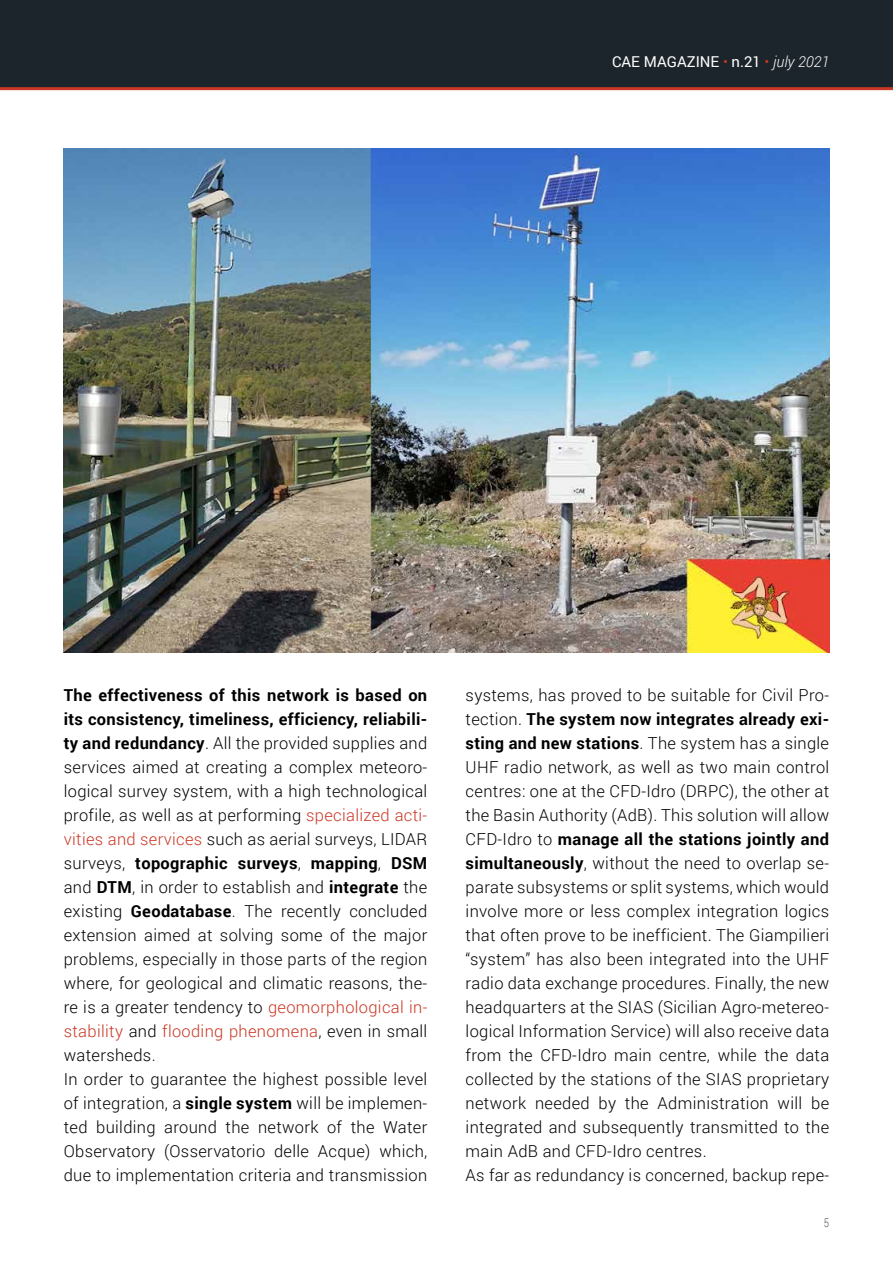
<style>
.page{position:relative;width:893px;height:1263px;background:#fff}
.page>*{position:absolute;margin:0;border:0;box-sizing:border-box;transform-origin:0 0}
.t1{font:300 16.5px/24px "Roboto";letter-spacing:.02em;color:#000}
.t2{font:15px "Roboto";color:#fff}
.t3{font:300 12px "Roboto";color:#575756;scale:.8 1}
.s1{font-weight:300;color:#ca3725}
.s2{font-weight:300;font-style:italic}
.s3{font-weight:700}
.s4{color:#ca3725}
</style>
<div class="page">
<div style="left:0;top:0;width:893px;height:88px;background:#1d252c"></div>
<hr style="left:0;top:87px;width:893px;height:3px;background:#ca3725">
<img style="left:64px;top:149px;width:765px;height:504px">
<p class="t2" style="left:612px;top:52px;width:219px">CAE MAGAZINE <span class="s1">•</span> n.21 <span class="s1">•</span> <span class="s2">july 2021</span></p>
<p class="t1" style="left:64px;top:682px;width:365px"><span class="s3">The effectiveness of this network is based on its consistency, timeliness, efficiency, reliabili&shy;ty and redundancy</span>. All the provided supplies and services aimed at creating a complex meteoro&shy;logical survey system, with a high technological profile, as well as at performing <span class="s4">specialized acti&shy;vities and services</span> such as aerial surveys, LIDAR surveys, <span class="s3">topographic surveys</span>, <span class="s3">mapping</span>, <span class="s3">DSM </span>and <span class="s3">DTM</span>, in order to establish and <span class="s3">integrate</span> the existing <span class="s3">Geodatabase</span>. The recently concluded extension aimed at solving some of the major problems, especially in those parts of the region where, for geological and climatic reasons, the&shy;re is a greater tendency to <span class="s4">geomorphological in&shy;stability</span> and <span class="s4">flooding phenomena</span>, even in small watersheds.<br>In order to guarantee the highest possible level of integration, a <span class="s3">single system</span> will be implemen&shy;ted building around the network of the Water Observatory (Osservatorio delle Acque) which, due to implementation criteria and transmission</p>
<p class="t1" style="left:466px;top:683px;width:365px">systems, has proved to be suitable for Civil Pro&shy;tection. <span class="s3">The system now integrates already exi&shy;sting and new stations</span>. The system has a single UHF radio network, as well as two main control centres: one at the CFD-Idro (DRPC), the other at the Basin Authority (AdB). This solution will allow CFD-Idro to <span class="s3">manage all the stations jointly and simultaneously</span>, without the need to overlap se&shy;parate subsystems or split systems, which would involve more or less complex integration logics that often prove to be inefficient. The Giampilieri “system” has also been integrated into the UHF radio data exchange procedures. Finally, the new headquarters at the SIAS (Sicilian Agro-metereo&shy;logical Information Service) will also receive data from the CFD-Idro main centre, while the data collected by the stations of the SIAS proprietary network needed by the Administration will be integrated and subsequently transmitted to the main AdB and CFD-Idro centres.<br>As far as redundancy is concerned, backup repe-</p>
<p class="t3" style="left:824px;top:1214px;width:8px">5</p>
</div>
